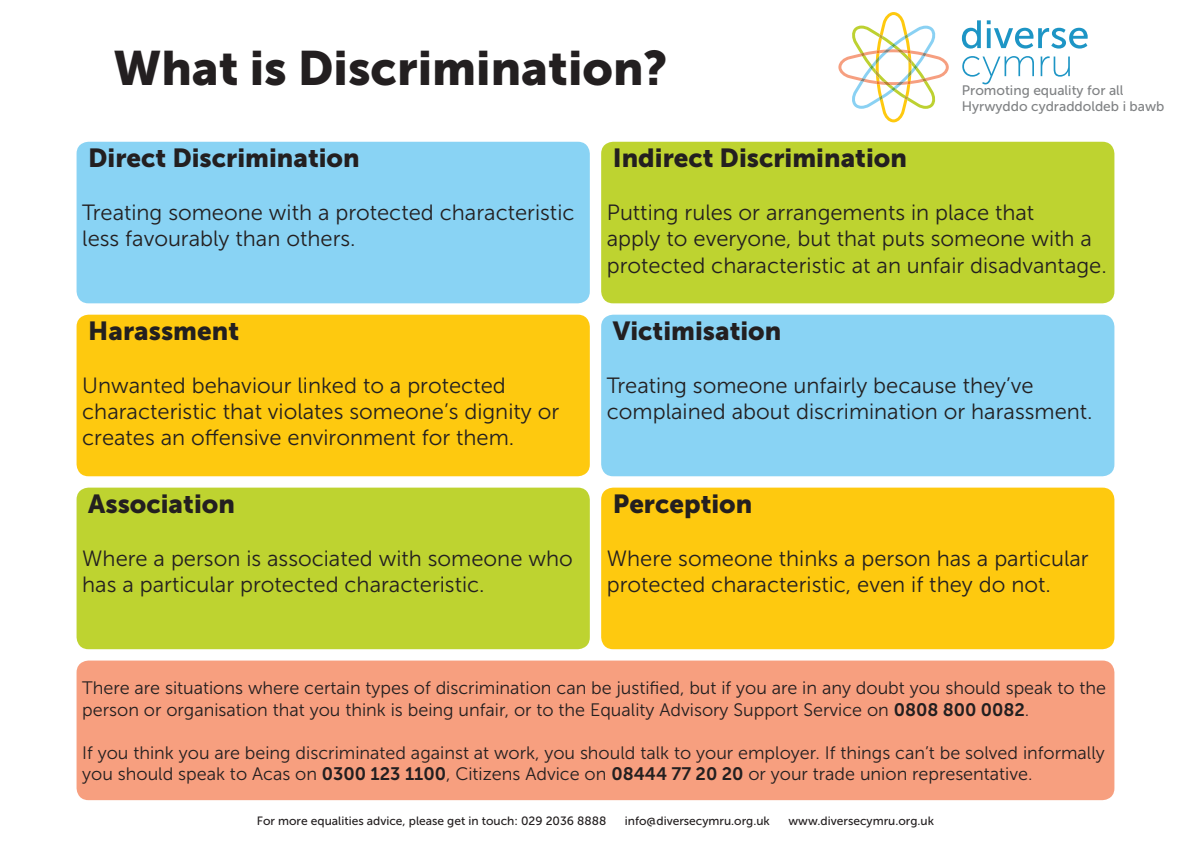
<style>
.page{position:relative;width:1191px;height:842px;background:#fff}
.page>*{position:absolute;margin:0;border:0;box-sizing:border-box;transform-origin:0 0}
.t1{font:48px "Museo Sans 900";color:#231f20}
.t2{font:26px "Museo Sans 900";color:#231f20}
.t3{font:22px/26.4px "Museo Sans 300";color:#231f20}
.t4{font:18px/21.6px "Museo Sans 300";color:#231f20}
.t5{font:13.7px/16.5px "Museo Sans 500";color:#808284}
.t6{font:12px "Museo Sans 500";color:#231f20}
.s1{font-family:"Museo Sans 700"}
</style>
<div class="page">
<svg style="left:838px;top:12px;width:110px;height:110px"></svg>
<svg style="left:962px;top:20px;width:18px;height:29px"></svg>
<svg style="left:986px;top:20px;width:101px;height:29px"></svg>
<svg style="left:962px;top:56px;width:72px;height:28px"></svg>
<svg style="left:1040px;top:56px;width:29px;height:21px"></svg>
<div style="left:77px;top:142px;width:513px;height:161px;background:#89d3f4;border-radius:12px"></div>
<div style="left:601px;top:142px;width:513px;height:161px;background:#bed330;border-radius:12px"></div>
<div style="left:77px;top:315px;width:513px;height:161px;background:#fec90f;border-radius:12px"></div>
<div style="left:601px;top:315px;width:513px;height:161px;background:#89d3f4;border-radius:12px"></div>
<div style="left:77px;top:488px;width:513px;height:161px;background:#bed330;border-radius:12px"></div>
<div style="left:601px;top:488px;width:513px;height:161px;background:#fec90f;border-radius:12px"></div>
<div style="left:77px;top:660px;width:1037px;height:140px;background:#f79f7f;border-radius:12px"></div>
<h1 class="t1" style="left:113px;top:41px;width:556px">What is Discrimination?</h1>
<p class="t5" style="left:962px;top:82px;width:204px">Promoting equality for all<br>Hyrwyddo cydraddoldeb i bawb</p>
<p class="t2" style="left:88px;top:143px;width:273px">Direct Discrimination</p>
<p class="t3" style="left:82px;top:199px;width:494px">Treating someone with a protected characteristic less favourably than others.</p>
<p class="t2" style="left:88px;top:316px;width:152px">Harassment</p>
<p class="t3" style="left:82px;top:372px;width:478px">Unwanted behaviour linked to a protected characteristic that violates someone’s dignity or creates an offensive environment for them.</p>
<p class="t2" style="left:88px;top:489px;width:148px">Association</p>
<p class="t3" style="left:82px;top:545px;width:492px">Where a person is associated with someone who has a particular protected characteristic.</p>
<p class="t2" style="left:613px;top:143px;width:296px">Indirect Discrimination</p>
<p class="t3" style="left:607px;top:199px;width:501px">Putting rules or arrangements in place that<br>apply to everyone, but that puts someone with a protected characteristic at an unfair disadvantage.</p>
<p class="t2" style="left:613px;top:316px;width:170px">Victimisation</p>
<p class="t3" style="left:607px;top:372px;width:487px">Treating someone unfairly because they’ve complained about discrimination or harassment.</p>
<p class="t2" style="left:613px;top:489px;width:141px">Perception</p>
<p class="t3" style="left:607px;top:545px;width:483px">Where someone thinks a person has a particular protected characteristic, even if they do not.</p>
<p class="t4" style="left:82px;top:677px;width:1025px">There are situations where certain types of discrimination can be justified, but if you are in any doubt you should speak to the person or organisation that you think is being unfair, or to the Equality Advisory Support Service on <span class="s1">0808 800 0082</span>.</p>
<p class="t4" style="left:82px;top:742px;width:1024px">If you think you are being discriminated against at work, you should talk to your employer. If things can’t be solved informally you should speak to Acas on <span class="s1">0300 123 1100</span>, Citizens Advice on <span class="s1">08444 77 20 20</span> or your trade union representative.</p>
<p class="t6" style="left:257px;top:814px;width:351px">For more equalities advice, please get in touch: 029 2036 8888</p>
<p class="t6" style="left:625px;top:814px;width:146px">info@diversecymru.org.uk</p>
<p class="t6" style="left:788px;top:814px;width:147px">www.diversecymru.org.uk</p>
</div>
